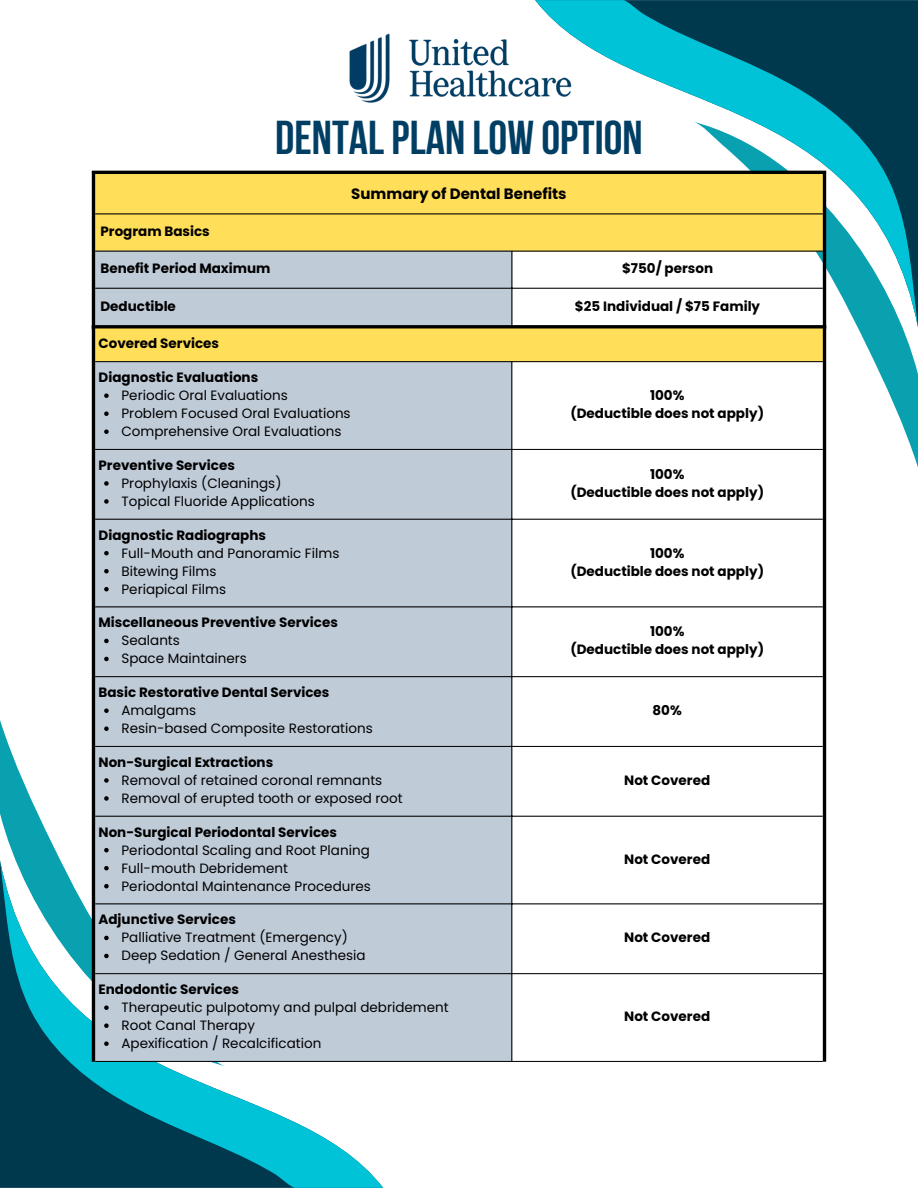
<style>
.page{position:relative;width:918px;height:1188px;background:#fff}
.page>*{position:absolute;margin:0;border:0;box-sizing:border-box;transform-origin:0 0}
.t1{font:700 47.4px "Bebas Neue";color:#003e64}
.t2{font:700 15px "Poppins";color:#000}
.t3{font:13.5px "Poppins";color:#000}
.t4{font:700 13.5px "Poppins";color:#000}
</style>
<div class="page">
<svg style="left:535px;top:0;width:383px;height:288px"></svg>
<svg style="left:693px;top:122px;width:225px;height:346px"></svg>
<svg style="left:0;top:1066px;width:383px;height:122px"></svg>
<svg style="left:0;top:720px;width:224px;height:346px"></svg>
<img style="left:349px;top:21px;width:234px;height:94px">
<div style="left:95px;top:174px;width:728px;height:77px;background:#ffde59"></div>
<div style="left:95px;top:252px;width:417px;height:73px;background:#c0cbd8"></div>
<hr style="left:512px;top:251px;width:1px;height:75px;background:#000">
<hr style="left:95px;top:214px;width:728px;height:1px;background:#000">
<hr style="left:95px;top:251px;width:728px;height:1px;background:#000">
<hr style="left:95px;top:288px;width:728px;height:1px;background:#000">
<hr style="left:92px;top:174px;width:3px;height:152px;background:#000">
<hr style="left:823px;top:174px;width:3px;height:152px;background:#000">
<hr style="left:92px;top:171px;width:734px;height:3px;background:#000">
<div style="left:93px;top:327px;width:732px;height:35px;background:#ffde59"></div>
<div style="left:95px;top:362px;width:417px;height:699px;background:#c0cbd8"></div>
<svg style="left:104px;top:393px;width:5px;height:5px"></svg>
<svg style="left:104px;top:411px;width:5px;height:5px"></svg>
<svg style="left:104px;top:429px;width:5px;height:5px"></svg>
<svg style="left:104px;top:481px;width:5px;height:5px"></svg>
<svg style="left:104px;top:499px;width:5px;height:5px"></svg>
<svg style="left:104px;top:551px;width:5px;height:4px"></svg>
<svg style="left:104px;top:569px;width:5px;height:4px"></svg>
<svg style="left:104px;top:587px;width:5px;height:4px"></svg>
<svg style="left:104px;top:639px;width:5px;height:4px"></svg>
<svg style="left:104px;top:657px;width:5px;height:4px"></svg>
<svg style="left:104px;top:708px;width:5px;height:5px"></svg>
<svg style="left:104px;top:726px;width:5px;height:5px"></svg>
<svg style="left:104px;top:778px;width:5px;height:5px"></svg>
<svg style="left:104px;top:796px;width:5px;height:5px"></svg>
<svg style="left:104px;top:848px;width:5px;height:4px"></svg>
<svg style="left:104px;top:866px;width:5px;height:4px"></svg>
<svg style="left:104px;top:884px;width:5px;height:4px"></svg>
<svg style="left:104px;top:936px;width:5px;height:4px"></svg>
<svg style="left:104px;top:954px;width:5px;height:4px"></svg>
<svg style="left:104px;top:1005px;width:5px;height:5px"></svg>
<svg style="left:104px;top:1023px;width:5px;height:5px"></svg>
<svg style="left:104px;top:1041px;width:5px;height:5px"></svg>
<hr style="left:512px;top:362px;width:1px;height:699px;background:#000">
<hr style="left:95px;top:361px;width:728px;height:1px;background:#000">
<hr style="left:95px;top:449px;width:728px;height:1px;background:#000">
<hr style="left:95px;top:519px;width:728px;height:1px;background:#000">
<hr style="left:95px;top:607px;width:728px;height:1px;background:#000">
<hr style="left:95px;top:676px;width:728px;height:1px;background:#000">
<hr style="left:95px;top:746px;width:728px;height:1px;background:#000">
<hr style="left:95px;top:816px;width:728px;height:1px;background:#000">
<hr style="left:95px;top:904px;width:728px;height:1px;background:#000">
<hr style="left:95px;top:973px;width:728px;height:1px;background:#000">
<hr style="left:95px;top:1061px;width:728px;height:1px;background:#000">
<hr style="left:92px;top:328px;width:3px;height:734px;background:#000">
<hr style="left:823px;top:328px;width:3px;height:734px;background:#000">
<hr style="left:92px;top:325px;width:734px;height:3px;background:#000">
<p class="t1" style="left:275px;top:118px;width:369px">DENTALPLAN LOW OPTION</p>
<p class="t2" style="left:351px;top:183px;width:217px">Summary of Dental Benefits</p>
<p class="t4" style="left:100px;top:222px;width:111px">Program Basics</p>
<h1 class="t4" style="left:100px;top:259px;width:172px">Benefit Period Maximum</h1>
<p class="t4" style="left:622px;top:259px;width:93px">$750/ person</p>
<p class="t4" style="left:100px;top:297px;width:77px">Deductible</p>
<p class="t4" style="left:575px;top:297px;width:187px">$25 Individual / $75 Family</p>
<p class="t4" style="left:99px;top:333px;width:122px">Covered Services</p>
<p class="t4" style="left:99px;top:368px;width:161px">Diagnostic Evaluations</p>
<p class="t3" style="left:121px;top:386px;width:168px">Periodic Oral Evaluations</p>
<p class="t3" style="left:121px;top:404px;width:231px">Problem Focused Oral Evaluations</p>
<p class="t3" style="left:121px;top:422px;width:222px">Comprehensive Oral Evaluations</p>
<p class="t4" style="left:99px;top:456px;width:138px">Preventive Services</p>
<p class="t3" style="left:121px;top:474px;width:162px">Prophylaxis (Cleanings)</p>
<p class="t3" style="left:121px;top:492px;width:195px">Topical Fluoride Applications</p>
<p class="t4" style="left:99px;top:526px;width:169px">Diagnostic Radiographs</p>
<p class="t3" style="left:121px;top:544px;width:219px">Full-Mouth and Panoramic Films</p>
<p class="t3" style="left:121px;top:562px;width:97px">Bitewing Films</p>
<p class="t3" style="left:121px;top:580px;width:106px">Periapical Films</p>
<p class="t4" style="left:99px;top:613px;width:241px">Miscellaneous Preventive Services</p>
<p class="t3" style="left:121px;top:631px;width:60px">Sealants</p>
<p class="t3" style="left:121px;top:649px;width:127px">Space Maintainers</p>
<p class="t4" style="left:99px;top:683px;width:232px">Basic Restorative Dental Services</p>
<p class="t3" style="left:121px;top:701px;width:76px">Amalgams</p>
<p class="t3" style="left:121px;top:719px;width:253px">Resin-based Composite Restorations</p>
<p class="t4" style="left:99px;top:753px;width:176px">Non-Surgical Extractions</p>
<p class="t3" style="left:121px;top:771px;width:262px">Removal of retained coronal remnants</p>
<p class="t3" style="left:121px;top:789px;width:283px">Removal of erupted tooth or exposed root</p>
<p class="t4" style="left:99px;top:823px;width:240px">Non-Surgical Periodontal Services</p>
<p class="t3" style="left:121px;top:841px;width:250px">Periodontal Scaling and Root Planing</p>
<p class="t3" style="left:121px;top:859px;width:168px">Full-mouth Debridement</p>
<p class="t3" style="left:121px;top:877px;width:251px">Periodontal Maintenance Procedures</p>
<p class="t4" style="left:99px;top:910px;width:139px">Adjunctive Services</p>
<p class="t3" style="left:121px;top:928px;width:228px">Palliative Treatment (Emergency)</p>
<p class="t3" style="left:121px;top:946px;width:246px">Deep Sedation / General Anesthesia</p>
<p class="t4" style="left:99px;top:980px;width:142px">Endodontic Services</p>
<p class="t3" style="left:121px;top:998px;width:329px">Therapeutic pulpotomy and pulpal debridement</p>
<p class="t3" style="left:121px;top:1016px;width:135px">Root Canal Therapy</p>
<p class="t3" style="left:121px;top:1034px;width:201px">Apexification / Recalcification</p>
<p class="t4" style="left:650px;top:386px;width:36px">100%</p>
<p class="t4" style="left:570px;top:404px;width:195px">(Deductible does not apply)</p>
<p class="t4" style="left:650px;top:465px;width:36px">100%</p>
<p class="t4" style="left:570px;top:483px;width:195px">(Deductible does not apply)</p>
<p class="t4" style="left:650px;top:544px;width:36px">100%</p>
<p class="t4" style="left:570px;top:562px;width:195px">(Deductible does not apply)</p>
<p class="t4" style="left:650px;top:622px;width:36px">100%</p>
<p class="t4" style="left:570px;top:640px;width:195px">(Deductible does not apply)</p>
<p class="t4" style="left:653px;top:701px;width:31px">80%</p>
<p class="t4" style="left:624px;top:771px;width:88px">Not Covered</p>
<p class="t4" style="left:624px;top:850px;width:88px">Not Covered</p>
<p class="t4" style="left:624px;top:928px;width:88px">Not Covered</p>
<p class="t4" style="left:624px;top:1007px;width:88px">Not Covered</p>
</div>
